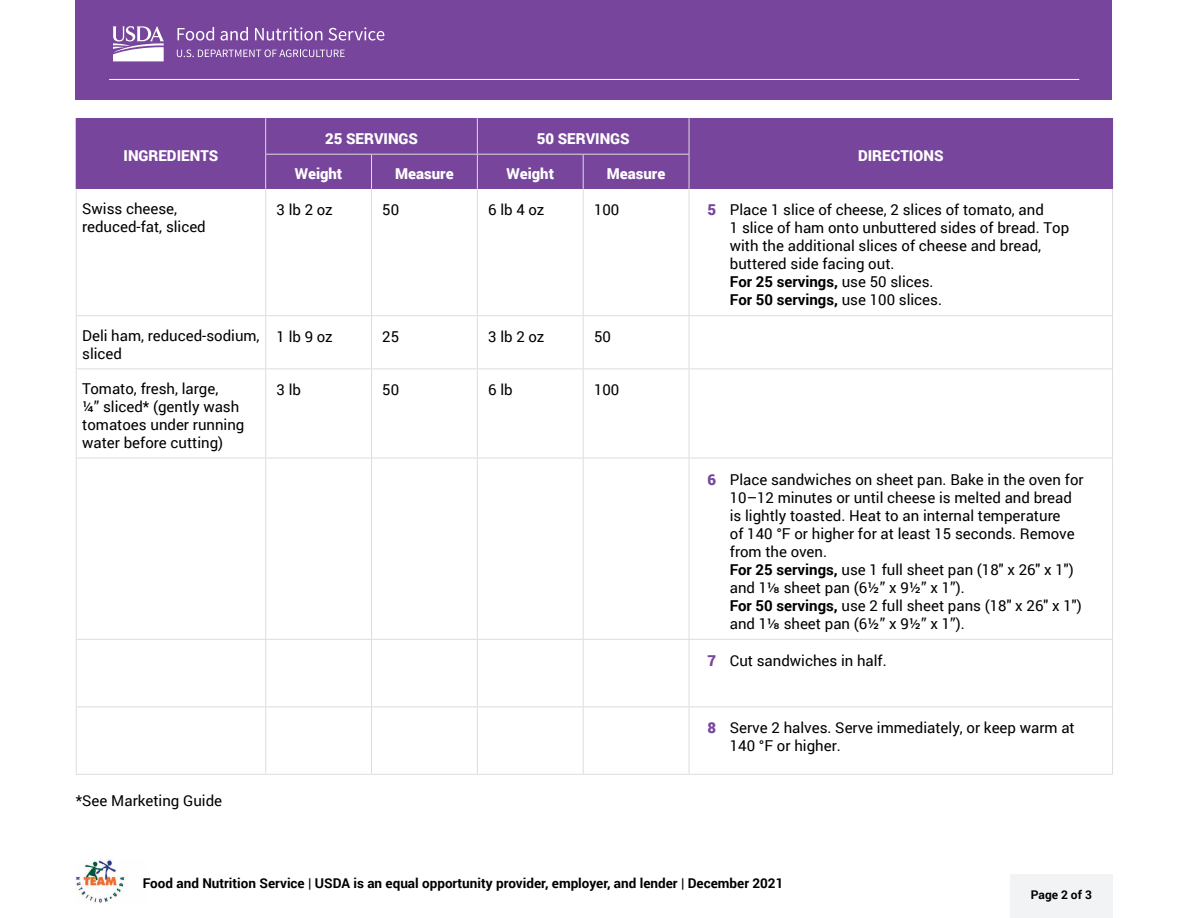
<style>
.page{position:relative;width:1188px;height:918px;background:#fff}
.page>*{position:absolute;margin:0;border:0;box-sizing:border-box;transform-origin:0 0}
.t1{font:15px/18px "Roboto";color:#000}
.t2{font:900 15px "Roboto";color:#fff}
.t3{font:900 15px "Roboto";color:#77459b}
.t4{font:700 13.5px "Roboto";color:#000}
.t5{font:700 12px "Roboto";color:#000}
.s1{font-weight:700}
</style>
<div class="page">
<div style="left:76px;top:0;width:1036px;height:100px;background:#77459b"></div>
<svg style="left:178px;top:27px;width:36px;height:14px"></svg>
<svg style="left:221px;top:27px;width:27px;height:14px"></svg>
<svg style="left:255px;top:27px;width:67px;height:14px"></svg>
<svg style="left:328px;top:27px;width:56px;height:14px"></svg>
<svg style="left:177px;top:49px;width:168px;height:8px"></svg>
<svg style="left:112px;top:26px;width:52px;height:35px"></svg>
<hr style="left:109px;top:79px;width:970px;height:1px;background:#fff">
<img style="left:76px;top:860px;width:49px;height:43px">
<div style="left:1010px;top:874px;width:102px;height:44px;background:#f1f3f4"></div>
<div style="left:76px;top:118px;width:190px;height:71px;background:#77459b"></div>
<div style="left:266px;top:118px;width:211px;height:36px;background:#77459b"></div>
<div style="left:477px;top:118px;width:212px;height:36px;background:#77459b"></div>
<div style="left:689px;top:118px;width:424px;height:71px;background:#77459b"></div>
<div style="left:266px;top:154px;width:106px;height:35px;background:#77459b"></div>
<div style="left:372px;top:154px;width:105px;height:35px;background:#77459b"></div>
<div style="left:477px;top:154px;width:106px;height:35px;background:#77459b"></div>
<div style="left:583px;top:154px;width:106px;height:35px;background:#77459b"></div>
<hr style="left:76px;top:189px;width:1px;height:126px;background:#dedddc">
<hr style="left:265px;top:189px;width:1px;height:126px;background:#dedddc">
<hr style="left:371px;top:189px;width:1px;height:126px;background:#dedddc">
<hr style="left:477px;top:189px;width:1px;height:126px;background:#dedddc">
<hr style="left:583px;top:189px;width:1px;height:126px;background:#dedddc">
<hr style="left:689px;top:189px;width:1px;height:126px;background:#dedddc">
<hr style="left:1112px;top:189px;width:1px;height:126px;background:#dedddc">
<hr style="left:76px;top:315px;width:190px;height:1px;background:#dedddc">
<hr style="left:76px;top:316px;width:1px;height:52px;background:#dedddc">
<hr style="left:266px;top:315px;width:106px;height:1px;background:#dedddc">
<hr style="left:265px;top:316px;width:1px;height:52px;background:#dedddc">
<hr style="left:372px;top:315px;width:105px;height:1px;background:#dedddc">
<hr style="left:371px;top:316px;width:1px;height:52px;background:#dedddc">
<hr style="left:477px;top:315px;width:106px;height:1px;background:#dedddc">
<hr style="left:477px;top:316px;width:1px;height:52px;background:#dedddc">
<hr style="left:583px;top:315px;width:106px;height:1px;background:#dedddc">
<hr style="left:583px;top:316px;width:1px;height:52px;background:#dedddc">
<hr style="left:689px;top:315px;width:424px;height:1px;background:#dedddc">
<hr style="left:689px;top:316px;width:1px;height:52px;background:#dedddc">
<hr style="left:1112px;top:316px;width:1px;height:52px;background:#dedddc">
<hr style="left:76px;top:368px;width:190px;height:1px;background:#dedddc">
<hr style="left:76px;top:369px;width:1px;height:89px;background:#dedddc">
<hr style="left:266px;top:368px;width:106px;height:1px;background:#dedddc">
<hr style="left:265px;top:369px;width:1px;height:89px;background:#dedddc">
<hr style="left:372px;top:368px;width:105px;height:1px;background:#dedddc">
<hr style="left:371px;top:369px;width:1px;height:89px;background:#dedddc">
<hr style="left:477px;top:368px;width:106px;height:1px;background:#dedddc">
<hr style="left:477px;top:369px;width:1px;height:89px;background:#dedddc">
<hr style="left:583px;top:368px;width:106px;height:1px;background:#dedddc">
<hr style="left:583px;top:369px;width:1px;height:89px;background:#dedddc">
<hr style="left:689px;top:368px;width:424px;height:1px;background:#dedddc">
<hr style="left:689px;top:369px;width:1px;height:89px;background:#dedddc">
<hr style="left:1112px;top:369px;width:1px;height:89px;background:#dedddc">
<hr style="left:76px;top:458px;width:190px;height:1px;background:#dedddc">
<hr style="left:76px;top:458px;width:1px;height:181px;background:#dedddc">
<hr style="left:266px;top:458px;width:106px;height:1px;background:#dedddc">
<hr style="left:265px;top:458px;width:1px;height:181px;background:#dedddc">
<hr style="left:372px;top:458px;width:105px;height:1px;background:#dedddc">
<hr style="left:371px;top:458px;width:1px;height:181px;background:#dedddc">
<hr style="left:477px;top:458px;width:106px;height:1px;background:#dedddc">
<hr style="left:477px;top:458px;width:1px;height:181px;background:#dedddc">
<hr style="left:583px;top:458px;width:106px;height:1px;background:#dedddc">
<hr style="left:583px;top:458px;width:1px;height:181px;background:#dedddc">
<hr style="left:689px;top:458px;width:424px;height:1px;background:#dedddc">
<hr style="left:689px;top:458px;width:1px;height:181px;background:#dedddc">
<hr style="left:1112px;top:458px;width:1px;height:181px;background:#dedddc">
<hr style="left:76px;top:639px;width:190px;height:1px;background:#dedddc">
<hr style="left:76px;top:640px;width:1px;height:66px;background:#dedddc">
<hr style="left:266px;top:639px;width:106px;height:1px;background:#dedddc">
<hr style="left:265px;top:640px;width:1px;height:66px;background:#dedddc">
<hr style="left:372px;top:639px;width:105px;height:1px;background:#dedddc">
<hr style="left:371px;top:640px;width:1px;height:66px;background:#dedddc">
<hr style="left:477px;top:639px;width:106px;height:1px;background:#dedddc">
<hr style="left:477px;top:640px;width:1px;height:66px;background:#dedddc">
<hr style="left:583px;top:639px;width:106px;height:1px;background:#dedddc">
<hr style="left:583px;top:640px;width:1px;height:66px;background:#dedddc">
<hr style="left:689px;top:639px;width:424px;height:1px;background:#dedddc">
<hr style="left:689px;top:640px;width:1px;height:66px;background:#dedddc">
<hr style="left:1112px;top:640px;width:1px;height:66px;background:#dedddc">
<hr style="left:76px;top:706px;width:190px;height:1px;background:#dedddc">
<hr style="left:76px;top:707px;width:1px;height:67px;background:#dedddc">
<hr style="left:266px;top:706px;width:106px;height:1px;background:#dedddc">
<hr style="left:265px;top:707px;width:1px;height:67px;background:#dedddc">
<hr style="left:372px;top:706px;width:105px;height:1px;background:#dedddc">
<hr style="left:371px;top:707px;width:1px;height:67px;background:#dedddc">
<hr style="left:477px;top:706px;width:106px;height:1px;background:#dedddc">
<hr style="left:477px;top:707px;width:1px;height:67px;background:#dedddc">
<hr style="left:583px;top:706px;width:106px;height:1px;background:#dedddc">
<hr style="left:583px;top:707px;width:1px;height:67px;background:#dedddc">
<hr style="left:689px;top:706px;width:424px;height:1px;background:#dedddc">
<hr style="left:689px;top:707px;width:1px;height:67px;background:#dedddc">
<hr style="left:1112px;top:707px;width:1px;height:67px;background:#dedddc">
<hr style="left:76px;top:774px;width:190px;height:1px;background:#dedddc">
<hr style="left:266px;top:774px;width:106px;height:1px;background:#dedddc">
<hr style="left:372px;top:774px;width:105px;height:1px;background:#dedddc">
<hr style="left:477px;top:774px;width:106px;height:1px;background:#dedddc">
<hr style="left:583px;top:774px;width:106px;height:1px;background:#dedddc">
<hr style="left:689px;top:774px;width:424px;height:1px;background:#dedddc">
<hr style="left:265px;top:118px;width:1px;height:36px;background:#dedddc">
<hr style="left:477px;top:118px;width:1px;height:36px;background:#dedddc">
<hr style="left:689px;top:118px;width:1px;height:36px;background:#dedddc">
<hr style="left:265px;top:154px;width:107px;height:1px;background:#dedddc">
<hr style="left:265px;top:155px;width:1px;height:34px;background:#dedddc">
<hr style="left:372px;top:154px;width:105px;height:1px;background:#dedddc">
<hr style="left:371px;top:155px;width:1px;height:34px;background:#dedddc">
<hr style="left:477px;top:154px;width:106px;height:1px;background:#dedddc">
<hr style="left:477px;top:155px;width:1px;height:34px;background:#dedddc">
<hr style="left:583px;top:154px;width:106px;height:1px;background:#dedddc">
<hr style="left:583px;top:155px;width:1px;height:34px;background:#dedddc">
<hr style="left:689px;top:155px;width:1px;height:34px;background:#dedddc">
<p class="t2" style="left:124px;top:145px;width:96px">INGREDIENTS</p>
<p class="t2" style="left:325px;top:128px;width:94px">25 SERVINGS</p>
<p class="t2" style="left:537px;top:128px;width:94px">50 SERVINGS</p>
<p class="t2" style="left:295px;top:163px;width:49px">Weight</p>
<p class="t2" style="left:395px;top:163px;width:60px">Measure</p>
<p class="t2" style="left:506px;top:163px;width:49px">Weight</p>
<p class="t2" style="left:607px;top:163px;width:60px">Measure</p>
<p class="t2" style="left:858px;top:145px;width:87px">DIRECTIONS</p>
<p class="t1" style="left:82px;top:199px;width:97px">Swiss cheese,</p>
<p class="t1" style="left:276px;top:200px;width:58px">3 lb 2 oz</p>
<p class="t1" style="left:382px;top:200px;width:18px">50</p>
<p class="t1" style="left:488px;top:200px;width:58px">6 lb 4 oz</p>
<p class="t1" style="left:594px;top:200px;width:27px">100</p>
<p class="t3" style="left:708px;top:199px;width:10px">5</p>
<p class="t1" style="left:730px;top:200px;width:316px">Place 1 slice of cheese, 2 slices of tomato, and</p>
<p class="t1" style="left:82px;top:217px;width:125px">reduced-fat, sliced</p>
<p class="t1" style="left:730px;top:218px;width:341px">1 slice of ham onto unbuttered sides of bread. Top with the additional slices of cheese and bread, buttered side facing out.<br><span class="s1">For 25 servings,</span> use 50 slices.<br><span class="s1">For 50 servings,</span> use 100 slices.</p>
<p class="t1" style="left:82px;top:326px;width:179px">Deli ham, reduced-sodium, sliced</p>
<p class="t1" style="left:276px;top:327px;width:58px">1 lb 9 oz</p>
<p class="t1" style="left:382px;top:327px;width:18px">25</p>
<p class="t1" style="left:488px;top:327px;width:58px">3 lb 2 oz</p>
<p class="t1" style="left:594px;top:327px;width:18px">50</p>
<p class="t1" style="left:82px;top:379px;width:164px">Tomato, fresh, large,<br>¼” sliced* (gently wash tomatoes under running water before cutting)</p>
<p class="t1" style="left:276px;top:380px;width:26px">3 lb</p>
<p class="t1" style="left:382px;top:380px;width:18px">50</p>
<p class="t1" style="left:488px;top:380px;width:26px">6 lb</p>
<p class="t1" style="left:594px;top:380px;width:27px">100</p>
<p class="t3" style="left:708px;top:469px;width:10px">6</p>
<p class="t1" style="left:730px;top:470px;width:355px">Place sandwiches on sheet pan. Bake in the oven for 10–12 minutes or until cheese is melted and bread is lightly toasted. Heat to an internal temperature<br>of 140 °F or higher for at least 15 seconds. Remove from the oven.<br><span class="s1">For 25 servings,</span> use 1 full sheet pan (18" x 26" x 1") and 1⅛ sheet pan (6½” x 9½” x 1”).<br><span class="s1">For 50 servings,</span> use 2 full sheet pans (18" x 26" x 1") and 1⅛ sheet pan (6½” x 9½” x 1”).</p>
<p class="t3" style="left:708px;top:650px;width:10px">7</p>
<p class="t1" style="left:730px;top:651px;width:158px">Cut sandwiches in half.</p>
<p class="t1" style="left:76px;top:791px;width:148px">*See Marketing Guide</p>
<p class="t3" style="left:708px;top:717px;width:10px">8</p>
<p class="t1" style="left:730px;top:718px;width:346px">Serve 2 halves. Serve immediately, or keep warm at<br>140 °F or higher.</p>
<p class="t4" style="left:143px;top:874px;width:642px">Food and Nutrition Service | USDA is an equal opportunity provider, employer, and lender | December 2021</p>
<p class="t5" style="left:1031px;top:887px;width:63px">Page 2 of 3</p>
</div>
